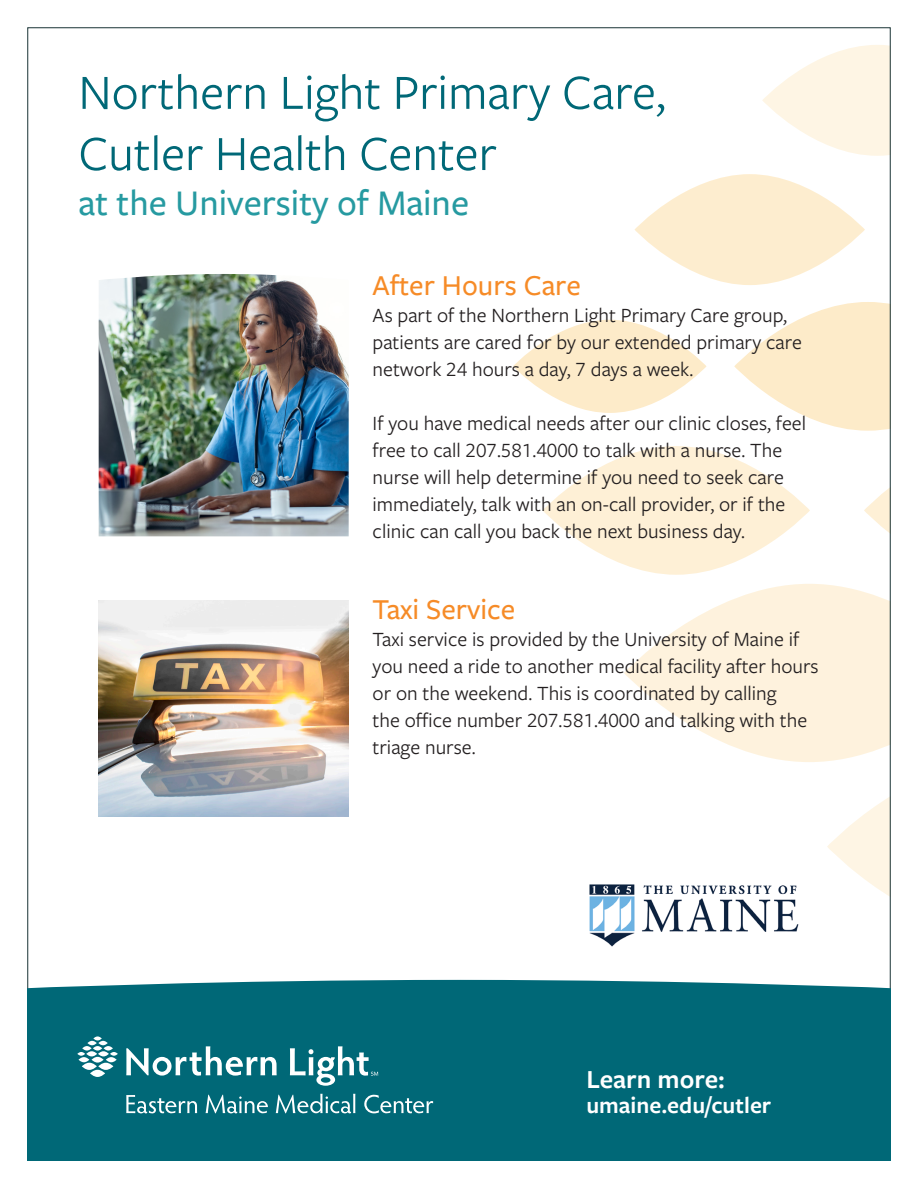
<style>
.page{position:relative;width:918px;height:1188px;background:#fff}
.page>*{position:absolute;margin:0;border:0;box-sizing:border-box;transform-origin:0 0}
.t1{font:51px/61.2px "Freight Sans Pro";color:#006877}
.t2{font:500 37.5px "Freight Sans Pro";color:#269aa1}
.t3{font:500 30px "Freight Sans Pro";color:#f68b27}
.t4{font:600 27px "Freight Sans Pro";color:#fff}
.t5{font:600 24px "Freight Sans Pro";color:#fff}
.t6{font:21px/27px "Freight Sans Pro";color:#231f20}
</style>
<div class="page">
<svg style="left:827px;top:797px;width:62px;height:99px"></svg>
<svg style="left:635px;top:174px;width:230px;height:111px;background:#fdefd6"></svg>
<svg style="left:762px;top:45px;width:127px;height:111px"></svg>
<svg style="left:624px;top:584px;width:265px;height:178px;fill:#fef2dd"></svg>
<svg style="left:734px;top:302px;width:155px;height:129px"></svg>
<svg style="left:513px;top:320px;width:194px;height:93px;background:#fdeed1"></svg>
<svg style="left:864px;top:488px;width:25px;height:45px"></svg>
<svg style="left:543px;top:446px;width:267px;height:129px;fill:#fef0d6"></svg>
<div style="left:27px;top:980px;width:864px;height:181px;background:#006877"></div>
<svg style="left:77px;top:1036px;width:356px;height:77px;background:#287f8c"></svg>
<img style="left:589px;top:884px;width:210px;height:63px">
<img style="left:99px;top:274px;width:250px;height:262px">
<img style="left:99px;top:600px;width:250px;height:216px">
<p class="t1" style="left:78px;top:60px;width:589px">Northern Light Primary Care,<br>Cutler Health Center</p>
<p class="t2" style="left:78px;top:178px;width:392px">at the University of Maine</p>
<p class="t3" style="left:373px;top:265px;width:210px">After Hours Care</p>
<p class="t6" style="left:373px;top:300px;width:431px">As part of the Northern Light Primary Care group, patients are cared for by our extended primary care network 24 hours a day, 7 days a week.</p>
<p class="t6" style="left:373px;top:408px;width:435px">If you have medical needs after our clinic closes, feel free to call 207.581.4000 to talk with a nurse. The nurse will help determine if you need to seek care immediately, talk with an on-call provider, or if the clinic can call you back the next business day.</p>
<p class="t3" style="left:373px;top:589px;width:144px">Taxi Service</p>
<p class="t6" style="left:373px;top:624px;width:448px">Taxi service is provided by the University of Maine if you need a ride to another medical facility after hours or on the weekend. This is coordinated by calling<br>the office number 207.581.4000 and talking with the triage nurse.</p>
<p class="t4" style="left:586px;top:1061px;width:140px">Learn more:</p>
<p class="t5" style="left:586px;top:1089px;width:186px">umaine.edu/cutler</p>
</div>
